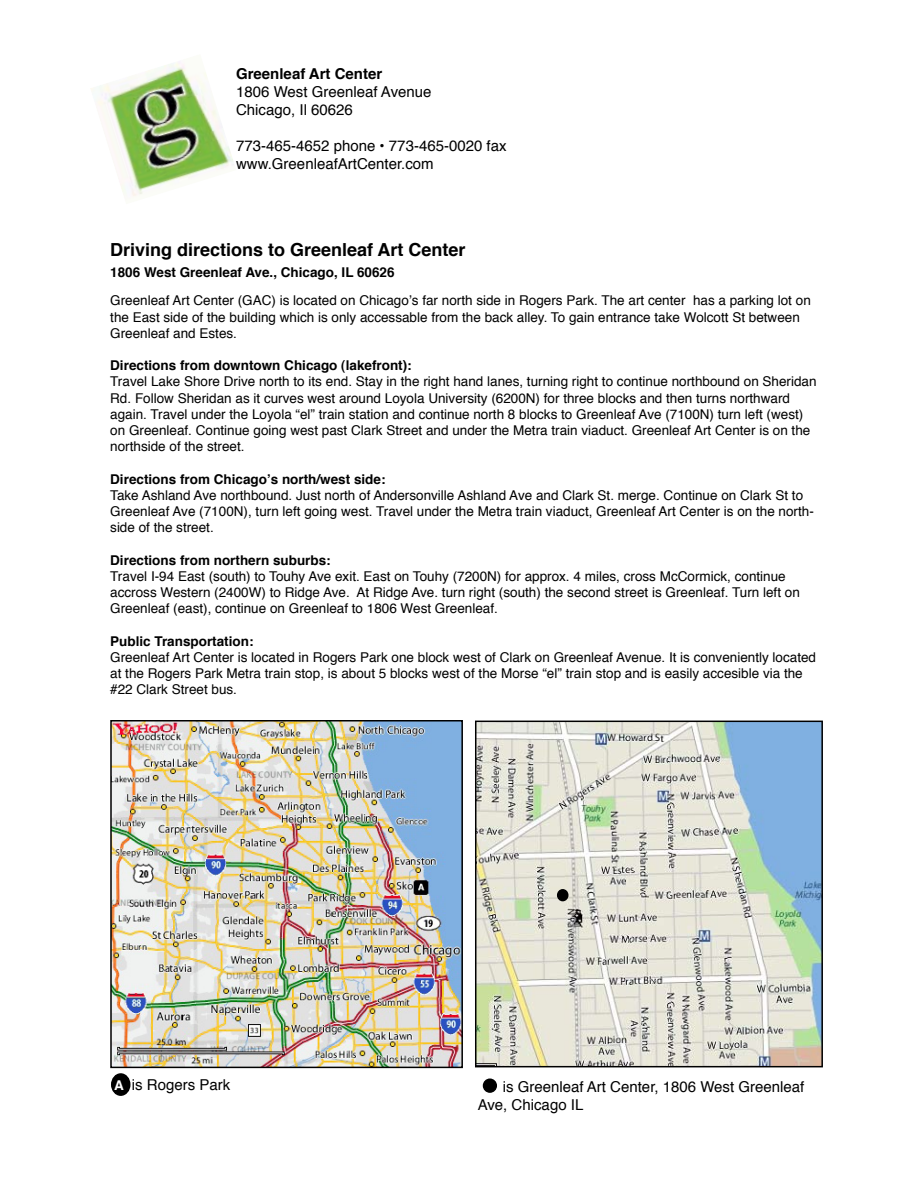
<style>
.page{position:relative;width:918px;height:1188px;background:#fff}
.page>*{position:absolute;margin:0;border:0;box-sizing:border-box;transform-origin:0 0}
.t1{font:700 18px "Helvetica";color:#000}
.t2{font:15px/18px "Helvetica";color:#000}
.t3{font:700 15px "Helvetica";color:#000}
.t4{font:13.5px/16.2px "Helvetica";color:#000}
.t5{font:700 13.5px "Helvetica";color:#000}
.t6{font:700 13.5px "Helvetica";color:#fff}
</style>
<div class="page">
<img style="left:90px;top:61px;width:144px;height:136px">
<img style="left:113px;top:723px;width:347px;height:342px">
<div style="left:110px;top:720px;width:353px;height:348px;border:2px solid #000"></div>
<img style="left:478px;top:724px;width:342px;height:340px">
<div style="left:475px;top:721px;width:348px;height:346px;border:2px solid #000"></div>
<div style="left:558px;top:890px;width:10px;height:11px;background:#000;border-radius:50%"></div>
<div style="left:557px;top:889px;width:11px;height:12px;border:2px solid #000;border-radius:50%"></div>
<div style="left:484px;top:1079px;width:12px;height:13px;background:#000;border-radius:50%"></div>
<div style="left:483px;top:1078px;width:14px;height:15px;border:2px solid #000;border-radius:50%"></div>
<div style="left:112px;top:1074px;width:18px;height:21px;background:#000;border-radius:50%"></div>
<div style="left:111px;top:1073px;width:19px;height:23px;border:2px solid #000;border-radius:50%"></div>
<p class="t3" style="left:236px;top:60px;width:148px">Greenleaf Art Center</p>
<p class="t2" style="left:236px;top:82px;width:197px">1806 West Greenleaf Avenue<br>Chicago, Il 60626</p>
<p class="t2" style="left:236px;top:136px;width:272px">773-465-4652 phone • 773-465-0020 fax www.GreenleafArtCenter.com</p>
<h1 class="t1" style="left:110px;top:233px;width:357px">Driving directions to Greenleaf Art Center</h1>
<p class="t5" style="left:110px;top:260px;width:286px">1806 West Greenleaf Ave., Chicago, IL 60626</p>
<p class="t4" style="left:110px;top:292px;width:702px">Greenleaf Art Center (GAC) is located on Chicago’s far north side in Rogers Park. The art center has a parking lot on the East side of the building which is only accessable from the back alley. To gain entrance take Wolcott St between<br>Greenleaf and Estes.</p>
<p class="t5" style="left:110px;top:353px;width:303px">Directions from downtown Chicago (lakefront):</p>
<p class="t4" style="left:110px;top:373px;width:708px">Travel Lake Shore Drive north to its end. Stay in the right hand lanes, turning right to continue northbound on Sheridan Rd. Follow Sheridan as it curves west around Loyola University (6200N) for three blocks and then turns northward again. Travel under the Loyola “el” train station and continue north 8 blocks to Greenleaf Ave (7100N) turn left (west) on Greenleaf. Continue going west past Clark Street and under the Metra train viaduct. Greenleaf Art Center is on the northside of the street.</p>
<p class="t5" style="left:110px;top:467px;width:277px">Directions from Chicago’s north/west side:</p>
<p class="t4" style="left:110px;top:487px;width:705px">Take Ashland Ave northbound. Just north of Andersonville Ashland Ave and Clark St. merge. Continue on Clark St to<br>Greenleaf Ave (7100N), turn left going west. Travel under the Metra train viaduct, Greenleaf Art Center is on the north&shy;side of the street.</p>
<p class="t5" style="left:110px;top:548px;width:222px">Directions from northern suburbs:</p>
<p class="t4" style="left:110px;top:568px;width:691px">Travel I-94 East (south) to Touhy Ave exit. East on Touhy (7200N) for approx. 4 miles, cross McCormick, continue accross Western (2400W) to Ridge Ave. At Ridge Ave. turn right (south) the second street is Greenleaf. Turn left on<br>Greenleaf (east), continue on Greenleaf to 1806 West Greenleaf.</p>
<p class="t5" style="left:110px;top:629px;width:145px">Public Transportation:</p>
<p class="t4" style="left:110px;top:649px;width:707px">Greenleaf Art Center is located in Rogers Park one block west of Clark on Greenleaf Avenue. It is conveniently located at the Rogers Park Metra train stop, is about 5 blocks west of the Morse “el” train stop and is easily accesible via the #22 Clark Street bus.</p>
<p class="t6" style="left:114px;top:1073px;width:11px">A</p>
<p class="t2" style="left:132px;top:1076px;width:100px">is Rogers Park</p>
<p class="t2" style="left:478px;top:1077px;width:328px;text-indent:25px">is Greenleaf Art Center, 1806 West Greenleaf<br>Ave, Chicago IL</p>
</div>
